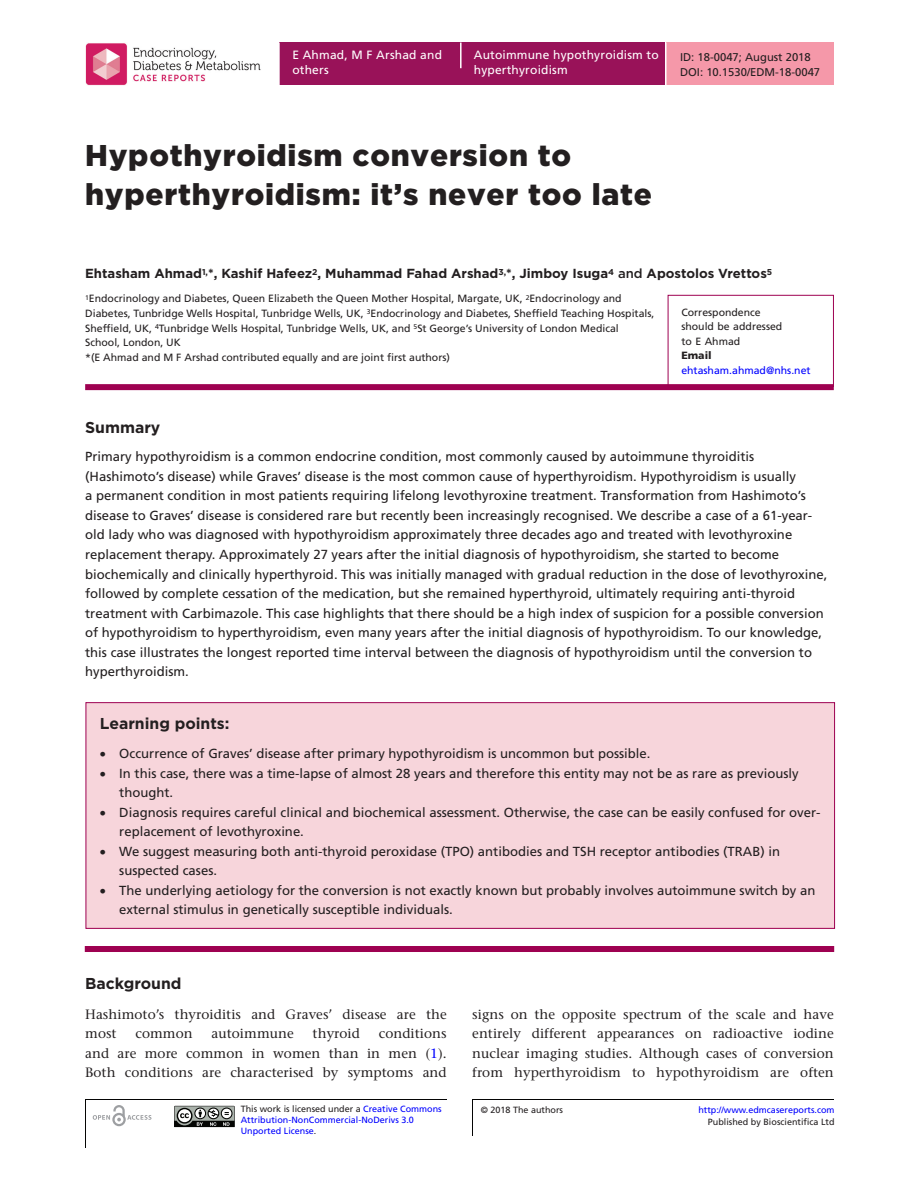
<style>
.page{position:relative;width:919px;height:1187px;background:#fff}
.page>*{position:absolute;margin:0;border:0;box-sizing:border-box;transform-origin:0 0}
.CT{font:900 30px/39px "Gotham";letter-spacing:.025em;color:#231f20}
.H1_Rule{font:700 15.75px "Gotham";color:#231f20}
.ABS_H{font:700 15.75px "Gotham";color:#231f20}
.TXT{font:500 13.5px/19.5px "Stone Serif Std";letter-spacing:.005em;color:#231f20;text-align:justify}
.ABS_TXT{font:13.2px/19.5px "Frutiger LT Std";color:#231f20}
.AU{font:700 13.2px "Gotham";color:#231f20}
.Article_Title{font:12px/14.7px "Frutiger LT Std";letter-spacing:.015em;color:#fff}
.Author_Name{font:12px/14.7px "Frutiger LT Std";letter-spacing:.015em;color:#fff}
.t1{font:11.25px/14.2px "Frutiger LT Std";color:#231f20}
.Address{font:10.5px/14.7px "Frutiger LT Std";color:#231f20}
.FN{font:10.5px "Frutiger LT Std";color:#231f20}
.Corres{font:10.5px "Frutiger LT Std";color:#231f20}
.Corres-2{font:10.5px "Frutiger LT Std";color:#00f}
.Corres-3{font:900 10.5px "Frutiger LT Std";color:#231f20}
.t2{font:9px/10.8px "Frutiger LT Std";color:#00f}
.t3{font:9px "Frutiger LT Std";color:#231f20}
.s1{font-weight:500}
.s2{color:#00f}
.s3{color:#231f20}
</style>
<div class="page">
<div style="left:280px;top:43px;width:385px;height:42px;background:#991259"></div>
<div style="left:666px;top:43px;width:167px;height:42px;background:#f598a9"></div>
<svg style="left:460px;top:43px;width:1px;height:25px"></svg>
<img style="left:85px;top:43px;width:176px;height:42px">
<svg style="left:174px;top:1105px;width:61px;height:23px"></svg>
<svg style="left:93px;top:1105px;width:58px;height:21px"></svg>
<hr style="left:85px;top:1099px;width:1px;height:48px;background:#040503">
<hr style="left:472px;top:1099px;width:1px;height:36px;background:#050504">
<hr style="left:85px;top:1098px;width:361px;height:1px;background:#050504">
<hr style="left:472px;top:1099px;width:361px;height:1px;background:#050504">
<div style="left:85px;top:384px;width:748px;height:6px;background:#9e0151"></div>
<div style="left:667px;top:295px;width:166px;height:92px;border:1px solid #9e0151"></div>
<div style="left:86px;top:702px;width:748px;height:226px;background:#f7d5db"></div>
<div style="left:85px;top:945px;width:749px;height:6px;background:#9e0151"></div>
<div style="left:86px;top:702px;width:748px;height:226px;border:1px solid #9e0151"></div>
<p class="Author_Name" style="left:292px;top:48px;width:151px">E Ahmad, M F Arshad and others</p>
<p class="Article_Title" style="left:474px;top:48px;width:186px">Autoimmune hypothyroidism to hyperthyroidism</p>
<p class="t1" style="left:680px;top:50px;width:142px">ID: 18-0047; August 2018<br>DOI: 10.1530/EDM-18-0047</p>
<p class="CT" style="left:85px;top:135px;width:568px">Hypothyroidism conversion to hyperthyroidism: it’s never too late</p>
<p class="AU" style="left:85px;top:265px;width:688px">Ehtasham Ahmad<sup>1,</sup>*, Kashif Hafeez<sup>2</sup>, Muhammad Fahad Arshad<sup>3,</sup>*, Jimboy Isuga<sup>4</sup> <span class="s1">and</span> Apostolos Vrettos<sup>5</sup></p>
<p class="Address" style="left:85px;top:291px;width:570px"><sup>1</sup>Endocrinology and Diabetes, Queen Elizabeth the Queen Mother Hospital, Margate, UK, <sup>2</sup>Endocrinology and Diabetes, Tunbridge Wells Hospital, Tunbridge Wells, UK, <sup>3</sup>Endocrinology and Diabetes, Sheffield Teaching Hospitals, Sheffield, UK, <sup>4</sup>Tunbridge Wells Hospital, Tunbridge Wells, UK, and <sup>5</sup>St George’s University of London Medical School, London, UK</p>
<p class="FN" style="left:85px;top:351px;width:366px">*(E Ahmad and M F Arshad contributed equally and are joint first authors)</p>
<p class="Corres" style="left:681px;top:306px;width:81px">Correspondence</p>
<p class="Corres" style="left:681px;top:320px;width:102px">should be addressed</p>
<p class="Corres" style="left:681px;top:335px;width:60px">to E Ahmad</p>
<p class="Corres-3" style="left:681px;top:349px;width:32px">Email</p>
<p class="Corres-2" style="left:681px;top:364px;width:131px">ehtasham.ahmad@nhs.net</p>
<p class="ABS_H" style="left:85px;top:417px;width:77px">Summary</p>
<p class="ABS_TXT" style="left:85px;top:447px;width:743px">Primary hypothyroidism is a common endocrine condition, most commonly caused by autoimmune thyroiditis (Hashimoto’s disease) while Graves’ disease is the most common cause of hyperthyroidism. Hypothyroidism is usually<br>a permanent condition in most patients requiring lifelong levothyroxine treatment. Transformation from Hashimoto’s disease to Graves’ disease is considered rare but recently been increasingly recognised. We describe a case of a 61-year&shy;old lady who was diagnosed with hypothyroidism approximately three decades ago and treated with levothyroxine replacement therapy. Approximately 27 years after the initial diagnosis of hypothyroidism, she started to become biochemically and clinically hyperthyroid. This was initially managed with gradual reduction in the dose of levothyroxine, followed by complete cessation of the medication, but she remained hyperthyroid, ultimately requiring anti-thyroid treatment with Carbimazole. This case highlights that there should be a high index of suspicion for a possible conversion of hypothyroidism to hyperthyroidism, even many years after the initial diagnosis of hypothyroidism. To our knowledge, this case illustrates the longest reported time interval between the diagnosis of hypothyroidism until the conversion to hyperthyroidism.</p>
<h1 class="H1_Rule" style="left:100px;top:713px;width:131px">Learning points:</h1>
<p class="ABS_TXT" style="left:100px;top:744px;width:552px">• Occurrence of Graves’ disease after primary hypothyroidism is uncommon but possible.</p>
<p class="ABS_TXT" style="left:119px;top:763px;width:681px;text-indent:-20px">• In this case, there was a time-lapse of almost 28 years and therefore this entity may not be as rare as previously thought.</p>
<p class="ABS_TXT" style="left:119px;top:802px;width:702px;text-indent:-20px">• Diagnosis requires careful clinical and biochemical assessment. Otherwise, the case can be easily confused for over&shy;replacement of levothyroxine.</p>
<p class="ABS_TXT" style="left:119px;top:841px;width:662px;text-indent:-20px">• We suggest measuring both anti-thyroid peroxidase (TPO) antibodies and TSH receptor antibodies (TRAB) in suspected cases.</p>
<p class="ABS_TXT" style="left:119px;top:880px;width:697px;text-indent:-20px">• The underlying aetiology for the conversion is not exactly known but probably involves autoimmune switch by an external stimulus in genetically susceptible individuals.</p>
<p class="H1_Rule" style="left:85px;top:973px;width:98px">Background</p>
<p class="TXT" style="left:85px;top:1004px;width:363px">Hashimoto’s thyroiditis and Graves’ disease are the most</p>
<p class="TXT" style="left:85px;top:1023px;width:363px;text-indent:293px">conditions and are more common in women than in men (<span class="s2">1</span>).<br>Both conditions are characterised by symptoms and</p>
<p class="TXT" style="left:135px;top:1023px;width:59px">common</p>
<p class="TXT" style="left:211px;top:1023px;width:84px">autoimmune</p>
<p class="TXT" style="left:312px;top:1023px;width:49px">thyroid</p>
<p class="t2" style="left:241px;top:1103px;width:202px"><span class="s3">This work is licensed under a</span> Creative Commons<br>Attribution-NonCommercial-NoDerivs 3.0<br>Unported License<span class="s3">.</span></p>
<p class="TXT" style="left:472px;top:1004px;width:363px">signs on the opposite spectrum of the scale and have entirely different appearances on radioactive iodine nuclear imaging studies. Although cases of conversion from hyperthyroidism to hypothyroidism are often</p>
<p class="t3" style="left:481px;top:1104px;width:84px">© 2018 The authors</p>
<p class="t2" style="left:698px;top:1104px;width:138px">http://www.edmcasereports.com</p>
<p class="t3" style="left:708px;top:1116px;width:128px">Published by Bioscientifica Ltd</p>
</div>
